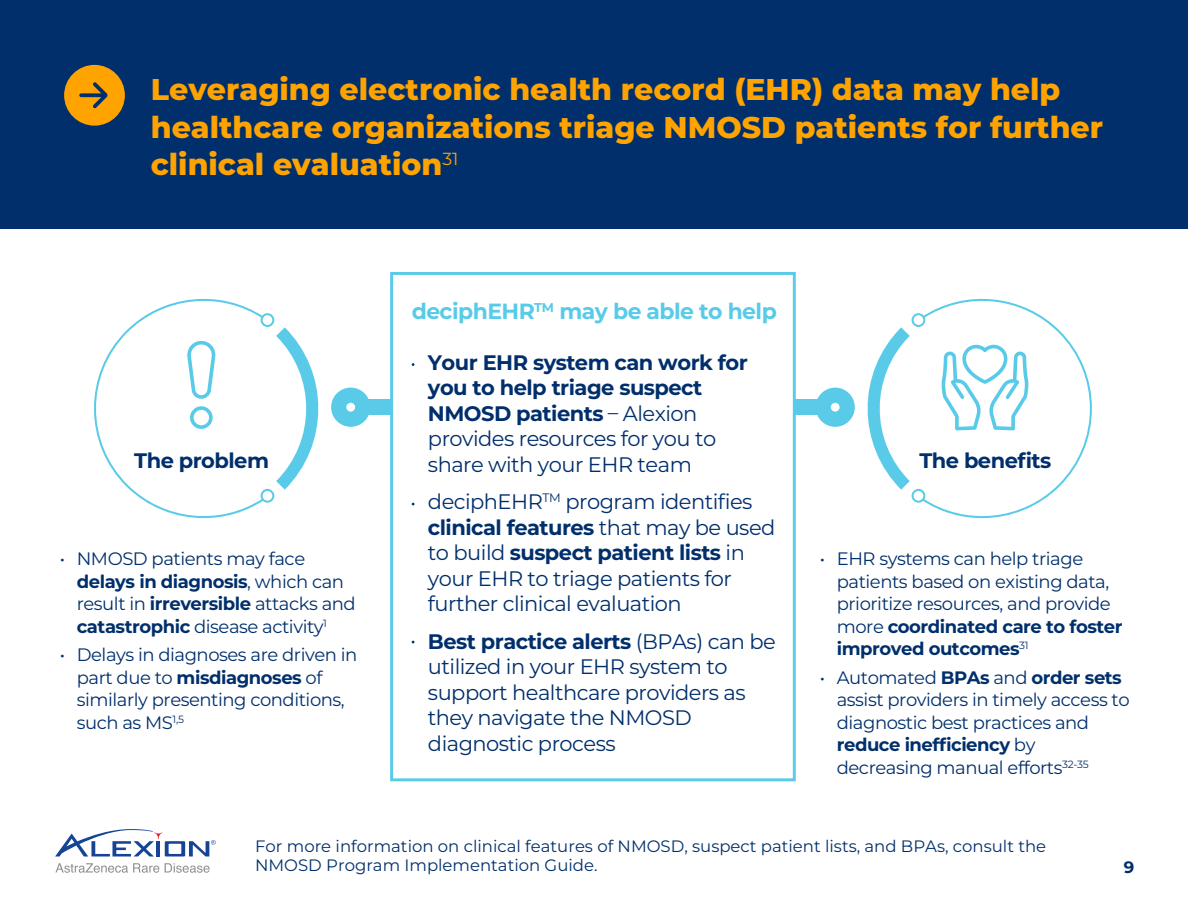
<style>
.page{position:relative;width:1188px;height:918px;background:#fff}
.page>*{position:absolute;margin:0;border:0;box-sizing:border-box;transform-origin:0 0}
.t1{font:800 30px/37.5px "Montserrat";color:#ffa300}
.t2{font:700 21.9px "Montserrat";letter-spacing:-.025em;color:#59cbe8}
.t3{font:21px/25.5px "Montserrat";letter-spacing:-.025em;color:#002f6c}
.t4{font:700 21px/25.5px "Montserrat";letter-spacing:-.025em;color:#002f6c}
.t5{font:18px/22.5px "Montserrat";letter-spacing:-.025em;color:#002f6c}
.t6{font:16.5px/19.8px "Montserrat";color:#002f6c}
.t7{font:700 16.5px "Montserrat";color:#002f6c}
.s1{font-weight:400}
.s2{font-weight:700}
</style>
<div class="page">
<div style="left:0;top:0;width:1188px;height:228px;background:#002f6c"></div>
<svg style="left:64px;top:65px;width:61px;height:61px"></svg>
<svg style="left:55px;top:863px;width:104px;height:10px"></svg>
<svg style="left:165px;top:863px;width:45px;height:10px"></svg>
<svg style="left:55px;top:829px;width:161px;height:27px"></svg>
<div style="left:363px;top:400px;width:29px;height:15px;background:#59cbe8"></div>
<svg style="left:94px;top:298px;width:276px;height:221px"></svg>
<div style="left:794px;top:400px;width:29px;height:15px;background:#59cbe8"></div>
<svg style="left:816px;top:298px;width:276px;height:221px"></svg>
<div style="left:390px;top:272px;width:406px;height:509px;border:3px solid #59cbe8"></div>
<h1 class="t1" style="left:151px;top:69px;width:954px">Leveraging electronic health record (EHR) data may help healthcare organizations triage NMOSD patients for further clinical evaluation<sup>31</sup></h1>
<p class="t2" style="left:412px;top:297px;width:367px">deciphEHR<sup>TM</sup> may be able to help</p>
<p class="t4" style="left:428px;top:349px;width:321px">Your EHR system can work for you to help triage suspect<br>NMOSD patients <span class="s1">– Alexion provides resources for you to share with your EHR team</span></p>
<p class="t3" style="left:428px;top:489px;width:349px">deciphEHR<sup>TM</sup> program identifies <span class="s2">clinical features</span> that may be used to build <span class="s2">suspect patient lists</span> in your EHR to triage patients for further clinical evaluation</p>
<p class="t3" style="left:428px;top:628px;width:349px"><span class="s2">Best practice alerts</span> (BPAs) can be utilized in your EHR system to support healthcare providers as they navigate the NMOSD diagnostic process</p>
<p class="t4" style="left:134px;top:447px;width:136px">The problem</p>
<p class="t4" style="left:919px;top:447px;width:133px">The benefits</p>
<p class="t5" style="left:837px;top:547px;width:287px;text-indent:-17px">• EHR systems can help triage patients based on existing data, prioritize resources, and provide more <span class="s2">coordinated care to foster improved outcomes</span><sup>31</sup></p>
<p class="t5" style="left:837px;top:666px;width:294px;text-indent:-17px">• Automated <span class="s2">BPAs</span> and <span class="s2">order sets </span>assist providers in timely access to diagnostic best practices and <span class="s2">reduce inefficiency</span> by decreasing manual efforts<sup>32-35</sup></p>
<p class="t5" style="left:77px;top:547px;width:281px;text-indent:-17px">• NMOSD patients may face <span class="s2">delays in diagnosis</span>, which can result in <span class="s2">irreversible</span> attacks and <span class="s2">catastrophic</span> disease activity<sup>1</sup></p>
<p class="t5" style="left:77px;top:643px;width:282px;text-indent:-17px">• Delays in diagnoses are driven in part due to <span class="s2">misdiagnoses</span> of similarly presenting conditions, such as MS<sup>1,5</sup></p>
<p class="t6" style="left:255px;top:835px;width:793px">For more information on clinical features of NMOSD, suspect patient lists, and BPAs, consult the<br>NMOSD Program Implementation Guide.</p>
<p class="t7" style="left:1124px;top:856px;width:12px">9</p>
</div>
